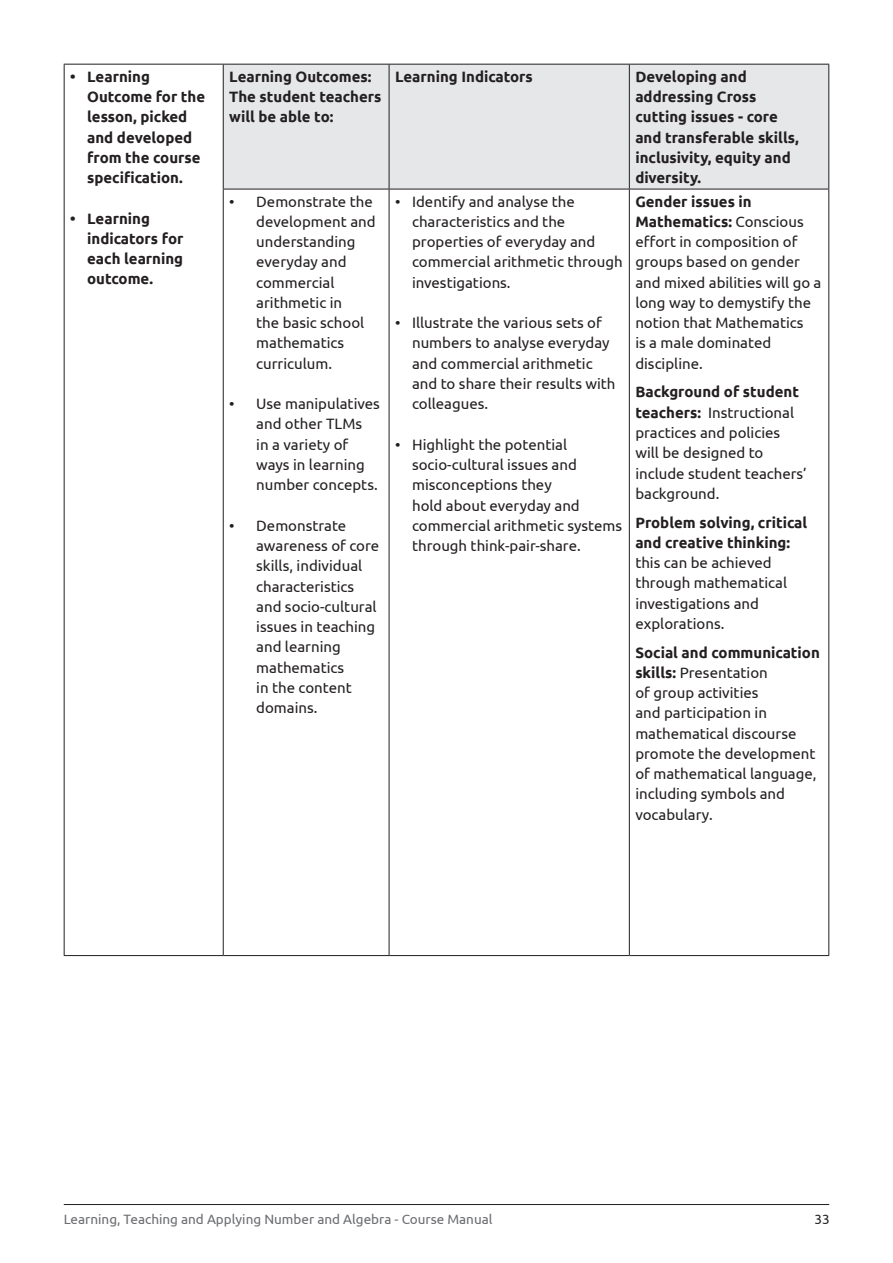
<style>
.page{position:relative;width:893px;height:1263px;background:#fff}
.page>*{position:absolute;margin:0;border:0;box-sizing:border-box;transform-origin:0 0}
.t1{font:15px/20.2px "Ubuntu";color:#231f20}
.t2{font:700 15px/20.2px "Ubuntu";color:#231f20}
.t3{font:13.5px "Ubuntu";color:#6c6d70}
.t4{font:13.5px "Ubuntu";color:#231f20}
.s1{font-weight:700}
</style>
<div class="page">
<hr style="left:64px;top:1204px;width:765px;height:1px;background:#231f20">
<div style="left:224px;top:65px;width:604px;height:124px;background:#e6e7e9"></div>
<hr style="left:64px;top:955px;width:159px;height:1px;background:#231f20">
<hr style="left:64px;top:64px;width:159px;height:1px;background:#231f20">
<hr style="left:64px;top:65px;width:1px;height:124px;background:#231f20">
<hr style="left:64px;top:189px;width:1px;height:766px;background:#231f20">
<hr style="left:223px;top:64px;width:166px;height:1px;background:#231f20">
<hr style="left:223px;top:65px;width:1px;height:124px;background:#231f20">
<hr style="left:223px;top:189px;width:166px;height:1px;background:#231f20">
<hr style="left:223px;top:189px;width:1px;height:766px;background:#231f20">
<hr style="left:223px;top:955px;width:166px;height:1px;background:#231f20">
<hr style="left:389px;top:64px;width:240px;height:1px;background:#231f20">
<hr style="left:389px;top:65px;width:1px;height:124px;background:#231f20">
<hr style="left:629px;top:64px;width:200px;height:1px;background:#231f20">
<hr style="left:389px;top:189px;width:240px;height:1px;background:#231f20">
<hr style="left:389px;top:189px;width:1px;height:766px;background:#231f20">
<hr style="left:629px;top:189px;width:200px;height:1px;background:#231f20">
<hr style="left:389px;top:955px;width:240px;height:1px;background:#231f20">
<hr style="left:629px;top:955px;width:200px;height:1px;background:#231f20">
<hr style="left:629px;top:65px;width:1px;height:124px;background:#231f20">
<hr style="left:828px;top:65px;width:1px;height:124px;background:#231f20">
<hr style="left:629px;top:189px;width:1px;height:766px;background:#231f20">
<hr style="left:828px;top:189px;width:1px;height:766px;background:#231f20">
<p class="t2" style="left:87px;top:66px;width:120px;text-indent:-17px">• Learning<br>Outcome for the lesson, picked and developed from the course specification.</p>
<p class="t2" style="left:87px;top:208px;width:98px;text-indent:-17px">• Learning indicators for each learning outcome.</p>
<p class="t2" style="left:229px;top:66px;width:154px">Learning Outcomes:<br>The student teachers will be able to:</p>
<p class="t2" style="left:395px;top:66px;width:139px">Learning Indicators</p>
<p class="t2" style="left:635px;top:66px;width:165px">Developing and addressing Cross cutting issues - core and transferable skills, inclusivity, equity and diversity.</p>
<p class="t1" style="left:256px;top:191px;width:121px;text-indent:-27px">• Demonstrate the development and understanding everyday and commercial arithmetic in<br>the basic school mathematics curriculum.</p>
<p class="t1" style="left:256px;top:393px;width:125px;text-indent:-27px">• Use manipulatives and other TLMs<br>in a variety of ways in learning number concepts.</p>
<p class="t1" style="left:256px;top:515px;width:125px;text-indent:-27px">• Demonstrate awareness of core skills, individual characteristics and socio-cultural issues in teaching and learning mathematics<br>in the content domains.</p>
<p class="t1" style="left:412px;top:191px;width:212px;text-indent:-17px">• Identify and analyse the characteristics and the properties of everyday and commercial arithmetic through investigations.</p>
<p class="t1" style="left:412px;top:312px;width:205px;text-indent:-17px">• I llustrate the various sets of numbers to analyse everyday and commercial arithmetic and to share their results with colleagues.</p>
<p class="t1" style="left:412px;top:434px;width:212px;text-indent:-17px">• Highlight the potential socio-cultural issues and misconceptions they<br>hold about everyday and commercial arithmetic systems through think-pair-share.</p>
<p class="t1" style="left:635px;top:191px;width:188px"><span class="s1">Gender issues in<br>Mathematics:</span> Conscious effort in composition of groups based on gender and mixed abilities will go a long way to demystify the notion that Mathematics<br>is a male dominated discipline.</p>
<p class="t1" style="left:635px;top:382px;width:173px"><span class="s1">Background of student teachers:</span> I nstructional practices and policies will be designed to include student teachers’ background.</p>
<p class="t2" style="left:635px;top:512px;width:173px">Problem solving, critical and creative thinking:</p>
<p class="t1" style="left:635px;top:552px;width:153px">this can be achieved through mathematical investigations and explorations.</p>
<p class="t1" style="left:635px;top:642px;width:186px"><span class="s1">Social and communication skills:</span> Presentation<br>of group activities<br>and participation in mathematical discourse promote the development of mathematical language, including symbols and vocabulary.</p>
<p class="t3" style="left:64px;top:1211px;width:430px">Learning, Teaching and Applying Number and Algebra - Course Manual</p>
<p class="t4" style="left:814px;top:1211px;width:17px">33</p>
</div>
